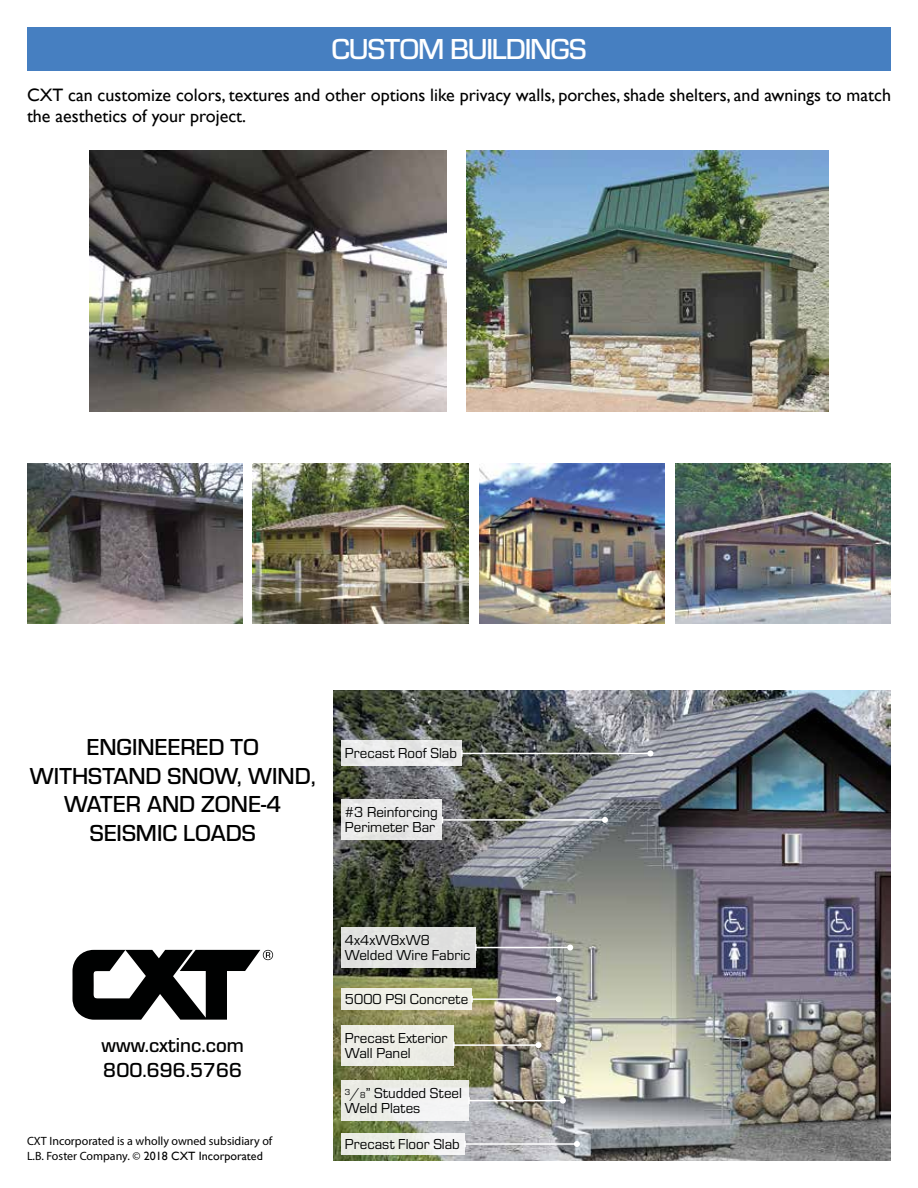
<style>
.page{position:relative;width:918px;height:1188px;background:#fff}
.page>*{position:absolute;margin:0;border:0;box-sizing:border-box;transform-origin:0 0}
.t1{font:500 30px "Eurostile";letter-spacing:-.035em;color:#fff}
.t2{font:500 24px/28.8px "Eurostile";color:#000;text-align:center}
.t3{font:500 21px/25.2px "Eurostile";color:#000101}
.t4{font:18px/21px "Gill Sans";color:#000}
.t5{font:15px/15px "Eurostile";color:#000101}
.t6{font:12px/14.4px "Myriad Pro";color:#000}
.s1{font-family:"Gill Sans"}
.s2{font-size:9px}
</style>
<div class="page">
<img style="left:333px;top:690px;width:558px;height:471px">
<hr style="left:442px;top:819px;width:163px;height:2px;background:#fff">
<svg style="left:602px;top:817px;width:6px;height:6px"></svg>
<div style="left:341px;top:741px;width:120px;height:25px;background:#ebebeb"></div>
<div style="left:341px;top:800px;width:101px;height:40px;background:#e9e9e9"></div>
<hr style="left:462px;top:753px;width:188px;height:1px;background:#fff">
<svg style="left:461px;top:750px;width:2px;height:7px"></svg>
<svg style="left:647px;top:750px;width:6px;height:6px"></svg>
<div style="left:341px;top:927px;width:134px;height:41px;background:#e0e0df"></div>
<hr style="left:476px;top:947px;width:94px;height:1px;background:#fff">
<svg style="left:475px;top:944px;width:2px;height:7px"></svg>
<svg style="left:567px;top:945px;width:6px;height:6px"></svg>
<div style="left:341px;top:988px;width:130px;height:22px;background:#f0f0e7"></div>
<hr style="left:472px;top:998px;width:87px;height:2px;background:#fff">
<svg style="left:471px;top:996px;width:2px;height:7px"></svg>
<svg style="left:556px;top:996px;width:6px;height:6px"></svg>
<div style="left:341px;top:1025px;width:112px;height:40px;background:#edede6"></div>
<div style="left:341px;top:1080px;width:127px;height:41px;background:linear-gradient(to bottom,#ecece8,#f2f3f2)"></div>
<div style="left:341px;top:1133px;width:123px;height:22px;background:linear-gradient(to right,#e6eadf,#f5f5f5)"></div>
<hr style="left:454px;top:1044px;width:84px;height:2px;background:#fff">
<svg style="left:453px;top:1042px;width:2px;height:7px"></svg>
<svg style="left:535px;top:1042px;width:6px;height:6px"></svg>
<hr style="left:469px;top:1100px;width:94px;height:1px;background:#fff">
<svg style="left:468px;top:1097px;width:2px;height:7px"></svg>
<svg style="left:560px;top:1098px;width:6px;height:6px"></svg>
<hr style="left:465px;top:1143px;width:112px;height:2px;background:#fff">
<svg style="left:574px;top:1141px;width:6px;height:6px"></svg>
<svg style="left:72px;top:950px;width:201px;height:70px"></svg>
<div style="left:27px;top:27px;width:864px;height:43px;background:#467fc1"></div>
<img style="left:89px;top:150px;width:357px;height:261px">
<img style="left:466px;top:150px;width:362px;height:261px">
<img style="left:27px;top:464px;width:216px;height:160px">
<img style="left:253px;top:464px;width:216px;height:160px">
<img style="left:479px;top:464px;width:186px;height:160px">
<img style="left:675px;top:464px;width:216px;height:160px">
<h1 class="t1" style="left:331px;top:28px;width:257px">CUSTOM BUILDINGS</h1>
<p class="t4" style="left:27px;top:85px;width:866px">CXT can customize colors, textures and other options like privacy walls, porches, shade shelters, and awnings to match the aesthetics of your project.</p>
<h2 class="t2" style="left:30px;top:731px;width:288px">ENGINEERED TO<br>WITHSTAND SNOW, WIND,<br>WATER AND ZONE-4<br>SEISMIC LOADS</h2>
<p class="t5" style="left:345px;top:745px;width:114px">Precast Roof Slab</p>
<p class="t5" style="left:345px;top:804px;width:94px">#3 Reinforcing<br>Perimeter Bar</p>
<h3 class="t3" style="left:102px;top:1032px;width:144px">www.cxtinc.com<br>800.696.5766</h3>
<p class="t6" style="left:27px;top:1134px;width:247px">CXT Incorporated is a wholly owned subsidiary of<br>L.B. Foster Company. © <span class="s1">2018 CXT Incorporated</span></p>
<p class="t5" style="left:345px;top:932px;width:127px">4x4xW8xW8<br>Welded Wire Fabric</p>
<p class="t5" style="left:345px;top:991px;width:125px">5000 PSI Concrete</p>
<p class="t5" style="left:345px;top:1030px;width:104px">Precast Exterior<br>Wall Panel</p>
<p class="t5" style="left:345px;top:1085px;width:118px"><sup>3</sup>/<span class="s2">8</span>” Studded Steel<br>Weld Plates</p>
<p class="t5" style="left:345px;top:1136px;width:117px">Precast Floor Slab</p>
</div>
